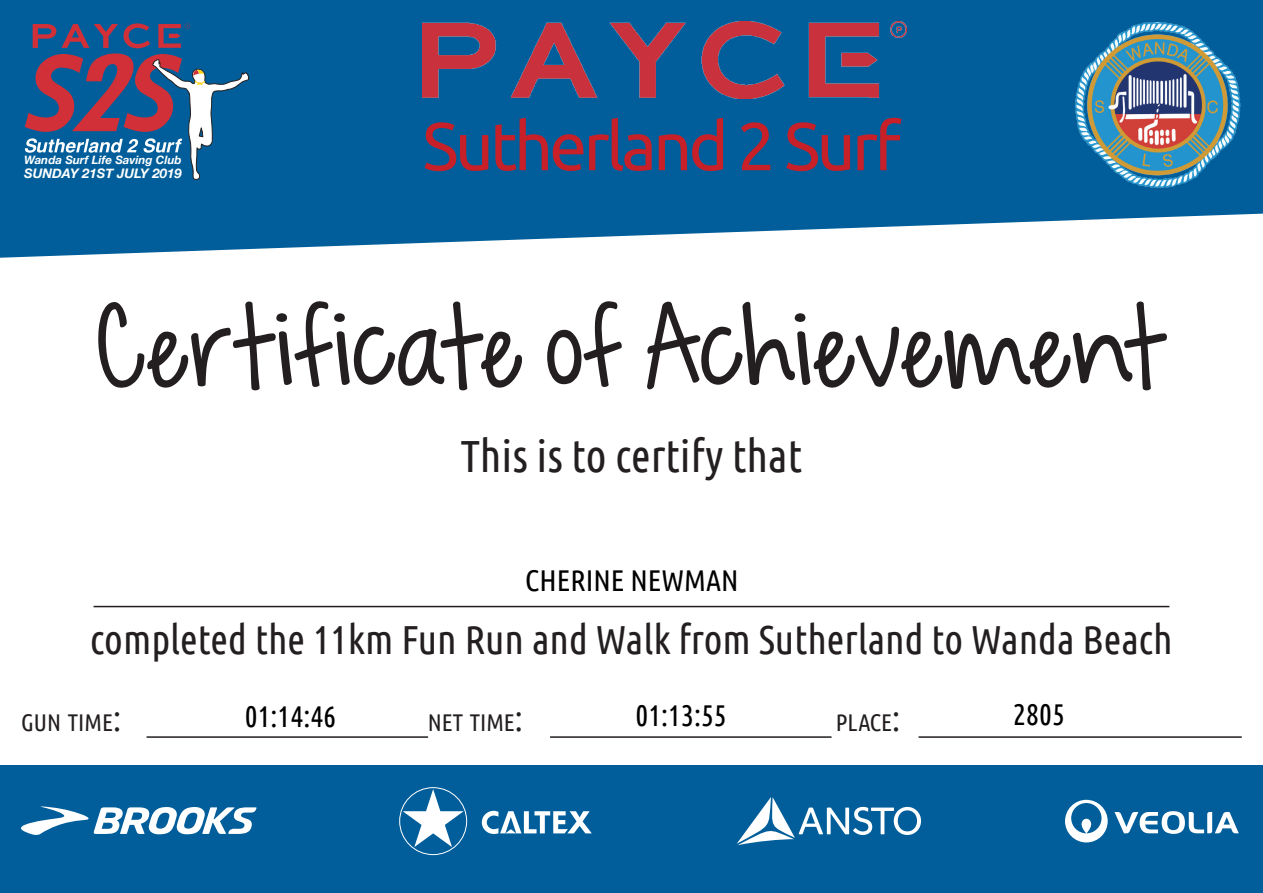
<style>
.page{position:relative;width:1263px;height:893px;background:#fff}
.page>*{position:absolute;margin:0;border:0;box-sizing:border-box;transform-origin:0 0}
.t1{font:100.5px "KG Feeling 22";color:#231f20}
.t2{font:67.5px "Ubuntu";letter-spacing:-.05em;color:#c82028}
.t3{font:45px "Ubuntu Condensed";color:#231f20}
.t4{font:40.5px "Ubuntu Condensed";color:#231f20}
.t5{font:30px "Ubuntu Condensed";color:#000}
.t6{font:24.15px "Ubuntu Condensed";color:#231f20}
.t7{font:italic 700 13.2px "Helvetica Neue";color:#fff}
.t8{font:italic 700 11.55px "Helvetica Neue";color:#fff}
.s1{font-size:34.5px}
</style>
<div class="page">
<hr style="left:147px;top:736px;width:281px;height:2px;background:#231f20">
<hr style="left:550px;top:736px;width:281px;height:2px;background:#231f20">
<hr style="left:918px;top:736px;width:324px;height:2px;background:#231f20">
<hr style="left:94px;top:606px;width:1075px;height:1px;background:#231f20">
<div style="left:0;top:765px;width:1263px;height:128px;background:#015e9a"></div>
<svg style="left:0;top:0;width:1263px;height:258px;background:#2072a6"></svg>
<svg style="left:25px;top:23px;width:224px;height:157px;background:#43618c"></svg>
<img style="left:1075px;top:23px;width:165px;height:164px">
<img style="left:423px;top:22px;width:483px;height:77px">
<svg style="left:21px;top:806px;width:236px;height:29px"></svg>
<div style="left:399px;top:787px;width:68px;height:68px;border:1px solid #fff;border-radius:50%"></div>
<svg style="left:403px;top:789px;width:61px;height:58px"></svg>
<svg style="left:482px;top:811px;width:110px;height:23px"></svg>
<svg style="left:1065px;top:800px;width:43px;height:42px"></svg>
<svg style="left:1114px;top:811px;width:125px;height:23px"></svg>
<svg style="left:737px;top:797px;width:184px;height:48px"></svg>
<p class="t8" style="left:24px;top:153px;width:159px">Wanda Surf Life Saving Club</p>
<p class="t7" style="left:24px;top:165px;width:159px">SUNDAY 21ST JULY 2019</p>
<h2 class="t2" style="left:422px;top:105px;width:480px">Sutherland 2 Surf</h2>
<h1 class="t1" style="left:96px;top:279px;width:1072px">Certificate of Achievement</h1>
<p class="t3" style="left:461px;top:428px;width:343px">This is to certify that</p>
<p class="t5" style="left:525px;top:562px;width:215px">CHERINE NEWMAN</p>
<p class="t4" style="left:90px;top:614px;width:1084px">completed the 11km Fun Run and Walk from Sutherland to Wanda Beach</p>
<p class="t5" style="left:245px;top:698px;width:93px">01:14:46</p>
<p class="t5" style="left:635px;top:697px;width:93px">01:13:55</p>
<p class="t5" style="left:1013px;top:695px;width:53px">2805</p>
<p class="t6" style="left:21px;top:707px;width:101px">GUN TIME<span class="s1">:</span></p>
<p class="t6" style="left:428px;top:707px;width:97px">NET TIME<span class="s1">:</span></p>
<p class="t6" style="left:836px;top:707px;width:66px">PLACE<span class="s1">:</span></p>
</div>
